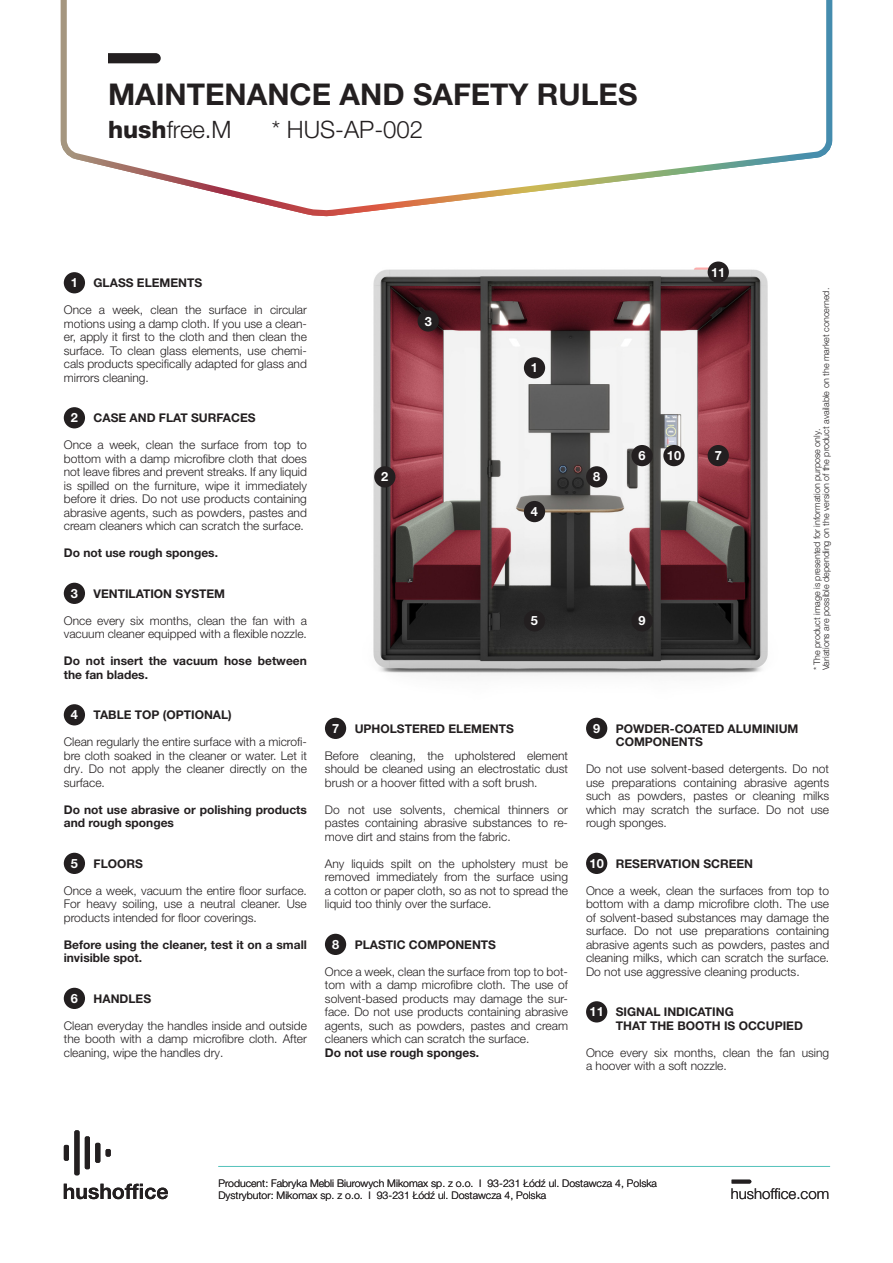
<style>
.page{position:relative;width:893px;height:1263px;background:#fff}
.page>*{position:absolute;margin:0;border:0;box-sizing:border-box;transform-origin:0 0}
.tytuł_strony{font:700 30px "Helvetica Neue LT Pro";color:#231f20}
.tytuł_strony-2{font:300 24px "Helvetica Neue LT Pro";color:#231f20}
.WYP{font:300 15px "Helvetica Neue LT Pro";color:#231f20}
.t1{font:700 12.75px "Helvetica Neue LT Pro";color:#fff}
.WYP-2{font:300 12px/13.5px "Helvetica Neue LT Pro";color:#231f20;text-align:justify}
.liczebniki{font:700 12px/13.5px "Helvetica Neue LT Pro";color:#231f20}
.WYP-3{font:700 12px/13.5px "Helvetica Neue LT Pro";color:#231f20}
.WYP-4{font:300 10.5px "Helvetica Neue LT Pro";color:#231f20}
.WYP-5{font:300 9px/9px "Helvetica Neue LT Pro";color:#231f20}
.s1{font-weight:800}
</style>
<div class="page">
<div style="left:64px;top:1145px;width:5px;height:16px;background:#231f20;border-radius:2px"></div>
<div style="left:74px;top:1130px;width:6px;height:45px;background:#231f20;border-radius:2px"></div>
<div style="left:85px;top:1136px;width:5px;height:33px;background:#231f20;border-radius:2px"></div>
<div style="left:95px;top:1143px;width:5px;height:20px;background:#231f20;border-radius:2px"></div>
<div style="left:106px;top:1149px;width:5px;height:8px;background:#231f20;border-radius:2px"></div>
<svg style="left:64px;top:1184px;width:104px;height:15px"></svg>
<hr style="left:218px;top:1166px;width:612px;height:1px;background:#5ac4bd">
<svg style="left:60px;top:0;width:773px;height:217px"></svg>
<svg style="left:732px;top:1180px;width:19px;height:3px"></svg>
<img style="left:373px;top:263px;width:395px;height:413px">
<svg style="left:108px;top:53px;width:53px;height:10px"></svg>
<div style="left:524px;top:357px;width:21px;height:21px;background:#231f20;border-radius:50%"></div>
<div style="left:418px;top:310px;width:21px;height:22px;background:#231f20;border-radius:50%"></div>
<div style="left:708px;top:261px;width:21px;height:22px;background:#231f20;border-radius:50%"></div>
<div style="left:524px;top:610px;width:21px;height:21px;background:#231f20;border-radius:50%"></div>
<div style="left:631px;top:610px;width:22px;height:21px;background:#231f20;border-radius:50%"></div>
<div style="left:524px;top:501px;width:21px;height:21px;background:#231f20;border-radius:50%"></div>
<div style="left:374px;top:466px;width:21px;height:21px;background:#231f20;border-radius:50%"></div>
<div style="left:708px;top:445px;width:21px;height:21px;background:#231f20;border-radius:50%"></div>
<div style="left:631px;top:445px;width:22px;height:21px;background:#231f20;border-radius:50%"></div>
<div style="left:663px;top:445px;width:22px;height:21px;background:#231f20;border-radius:50%"></div>
<div style="left:586px;top:466px;width:21px;height:21px;background:#231f20;border-radius:50%"></div>
<div style="left:64px;top:272px;width:21px;height:21px;background:#231f20;border-radius:50%"></div>
<div style="left:64px;top:407px;width:21px;height:21px;background:#231f20;border-radius:50%"></div>
<div style="left:64px;top:583px;width:21px;height:21px;background:#231f20;border-radius:50%"></div>
<div style="left:64px;top:704px;width:21px;height:21px;background:#231f20;border-radius:50%"></div>
<div style="left:64px;top:853px;width:21px;height:21px;background:#231f20;border-radius:50%"></div>
<div style="left:64px;top:988px;width:21px;height:21px;background:#231f20;border-radius:50%"></div>
<div style="left:325px;top:718px;width:21px;height:21px;background:#231f20;border-radius:50%"></div>
<div style="left:325px;top:934px;width:21px;height:21px;background:#231f20;border-radius:50%"></div>
<div style="left:586px;top:718px;width:21px;height:21px;background:#231f20;border-radius:50%"></div>
<div style="left:586px;top:853px;width:21px;height:21px;background:#231f20;border-radius:50%"></div>
<div style="left:586px;top:1001px;width:21px;height:21px;background:#231f20;border-radius:50%"></div>
<p class="tytuł_strony" style="left:108px;top:75px;width:531px">MAINTENANCE AND SAFETY RULES</p>
<p class="tytuł_strony-2" style="left:108px;top:115px;width:125px"><span class="s1">hush</span>free.M</p>
<p class="tytuł_strony-2" style="left:272px;top:115px;width:153px">* HUS-AP-002</p>
<p class="t1" style="left:71px;top:275px;width:9px">1</p>
<p class="liczebniki" style="left:94px;top:276px;width:110px">GLASS ELEMENTS</p>
<p class="WYP-2" style="left:64px;top:303px;width:245px">Once a week, clean the surface in circular motions using a damp cloth. If you use a clean&shy;er, apply it first to the cloth and then clean the surface. To clean glass elements, use chemi&shy;cals products specifically adapted for glass and mirrors cleaning.</p>
<p class="t1" style="left:71px;top:410px;width:9px">2</p>
<p class="liczebniki" style="left:94px;top:411px;width:164px">CASE AND FLAT SURFACES</p>
<p class="WYP-2" style="left:64px;top:438px;width:245px">Once a week, clean the surface from top to bottom with a damp microfibre cloth that does not leave fibres and prevent streaks. If any liquid is spilled on the furniture, wipe it immediately before it dries. Do not use products containing abrasive agents, such as powders, pastes and cream cleaners which can scratch the surface.</p>
<p class="WYP-3" style="left:64px;top:546px;width:156px">Do not use rough sponges.</p>
<p class="t1" style="left:71px;top:585px;width:9px">3</p>
<p class="liczebniki" style="left:94px;top:586px;width:133px">VENTILATION SYSTEM</p>
<p class="WYP-2" style="left:64px;top:613px;width:245px">Once every six months, clean the fan with a vacuum cleaner equipped with a flexible nozzle.</p>
<p class="WYP-3" style="left:64px;top:654px;width:245px">Do not insert the vacuum hose between the fan blades.</p>
<p class="t1" style="left:71px;top:707px;width:9px">4</p>
<p class="liczebniki" style="left:94px;top:708px;width:140px">TABLE TOP (OPTIONAL)</p>
<p class="WYP-2" style="left:64px;top:735px;width:245px">Clean regularly the entire surface with a microfi&shy;bre cloth soaked in the cleaner or water. Let it dry. Do not apply the cleaner directly on the surface.</p>
<p class="WYP-3" style="left:64px;top:802px;width:245px">Do not use abrasive or polishing products and rough sponges</p>
<p class="t1" style="left:71px;top:855px;width:9px">5</p>
<p class="liczebniki" style="left:94px;top:856px;width:51px">FLOORS</p>
<p class="WYP-2" style="left:64px;top:883px;width:245px">Once a week, vacuum the entire floor surface.<br>For heavy soiling, use a neutral cleaner. Use products intended for floor coverings.</p>
<p class="WYP-3" style="left:64px;top:937px;width:245px">Before using the cleaner, test it on a small invisible spot.</p>
<p class="t1" style="left:71px;top:990px;width:9px">6</p>
<p class="liczebniki" style="left:94px;top:991px;width:59px">HANDLES</p>
<p class="WYP-2" style="left:64px;top:1018px;width:245px">Clean everyday the handles inside and outside the booth with a damp microfibre cloth. After cleaning, wipe the handles dry.</p>
<p class="t1" style="left:425px;top:313px;width:9px">3</p>
<p class="t1" style="left:381px;top:469px;width:9px">2</p>
<p class="t1" style="left:531px;top:360px;width:9px">1</p>
<p class="t1" style="left:531px;top:503px;width:9px">4</p>
<p class="t1" style="left:711px;top:264px;width:16px">11</p>
<p class="t1" style="left:593px;top:469px;width:9px">8</p>
<p class="t1" style="left:639px;top:448px;width:9px">6</p>
<p class="t1" style="left:667px;top:448px;width:16px">10</p>
<p class="t1" style="left:715px;top:448px;width:9px">7</p>
<p class="t1" style="left:531px;top:613px;width:9px">5</p>
<p class="t1" style="left:639px;top:613px;width:9px">9</p>
<p class="WYP-5" style="left:812px;top:670px;width:384px;rotate:-90deg">* The product image is presented for information purpose only.<br>Variations are possible depending on the version of the product available on the market concerned.</p>
<p class="t1" style="left:332px;top:720px;width:9px">7</p>
<p class="liczebniki" style="left:355px;top:721px;width:161px">UPHOLSTERED ELEMENTS</p>
<p class="WYP-2" style="left:325px;top:748px;width:245px">Before cleaning, the upholstered element should be cleaned using an electrostatic dust brush or a hoover fitted with a soft brush.</p>
<p class="WYP-2" style="left:325px;top:802px;width:245px">Do not use solvents, chemical thinners or pastes containing abrasive substances to re&shy;move dirt and stains from the fabric.</p>
<p class="WYP-2" style="left:325px;top:856px;width:245px">Any liquids spilt on the upholstery must be removed immediately from the surface using a cotton or paper cloth, so as not to spread the liquid too thinly over the surface.</p>
<p class="t1" style="left:332px;top:936px;width:9px">8</p>
<p class="liczebniki" style="left:355px;top:937px;width:143px">PLASTIC COMPONENTS</p>
<p class="WYP-2" style="left:325px;top:964px;width:245px">Once a week, clean the surface from top to bot&shy;tom with a damp microfibre cloth. The use of solvent-based products may damage the sur&shy;face. Do not use products containing abrasive agents, such as powders, pastes and cream cleaners which can scratch the surface.</p>
<p class="WYP-3" style="left:325px;top:1045px;width:156px">Do not use rough sponges.</p>
<p class="t1" style="left:593px;top:720px;width:9px">9</p>
<p class="liczebniki" style="left:616px;top:721px;width:184px">POWDER-COATED ALUMINIUM<br>COMPONENTS</p>
<p class="WYP-2" style="left:586px;top:762px;width:245px">Do not use solvent-based detergents. Do not use preparations containing abrasive agents such as powders, pastes or cleaning milks which may scratch the surface. Do not use rough sponges.</p>
<p class="t1" style="left:590px;top:855px;width:16px">10</p>
<p class="liczebniki" style="left:616px;top:856px;width:139px">RESERVATION SCREEN</p>
<p class="WYP-2" style="left:586px;top:883px;width:245px">Once a week, clean the surfaces from top to bottom with a damp microfibre cloth. The use of solvent-based substances may damage the surface. Do not use preparations containing abrasive agents such as powders, pastes and cleaning milks, which can scratch the surface.<br>Do not use aggressive cleaning products.</p>
<p class="t1" style="left:590px;top:1004px;width:16px">11</p>
<p class="liczebniki" style="left:616px;top:1005px;width:189px">SIGNAL INDICATING<br>THAT THE BOOTH IS OCCUPIED</p>
<p class="WYP-2" style="left:586px;top:1045px;width:245px">Once every six months, clean the fan using a hoover with a soft nozzle.</p>
<p class="WYP-4" style="left:218px;top:1177px;width:440px">Producent: Fabryka Mebli Biurowych Mikomax sp. z o.o. I 93-231 Łódź ul. Dostawcza 4, Polska</p>
<p class="WYP-4" style="left:218px;top:1189px;width:329px">Dystrybutor: Mikomax sp. z o.o. I 93-231 Łódź ul. Dostawcza 4, Polska</p>
<p class="WYP" style="left:731px;top:1185px;width:100px">hushoffice.com</p>
</div>
